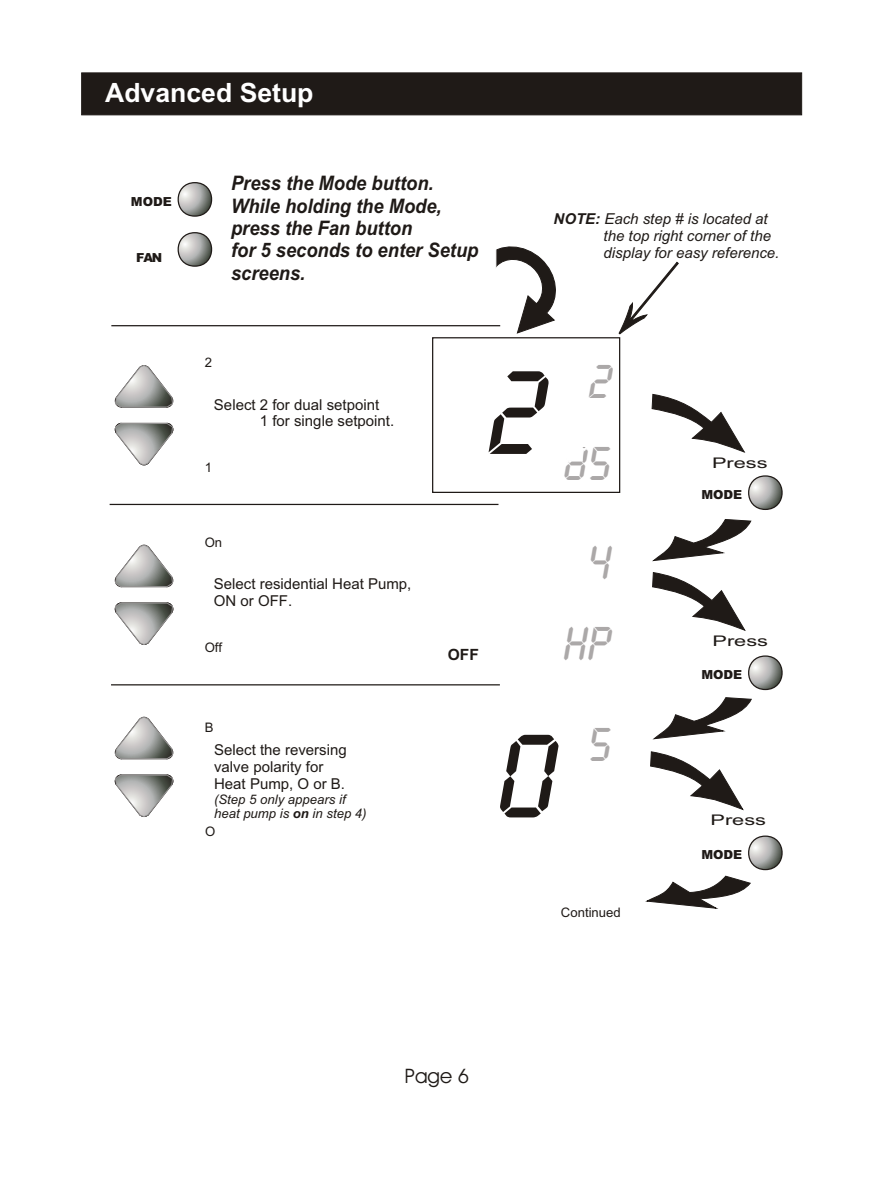
<style>
.page{position:relative;width:870px;height:1180px;background:#fff}
.page>*{position:absolute;margin:0;border:0;box-sizing:border-box;transform-origin:0 0}
.t1{font:123.75px "Lcd D";color:#1f1a17}
.t2{font:49.5px/80.5px "Lcd D";color:#aba8a8;text-align:center}
.t3{font:700 26.5px "Arial";color:#fff}
.t4{font:italic 700 20px/22.2px "Arial";color:#1f1a17;scale:.92 1}
.t5{font:20px "Avant Garde Bk BT";color:#1f1a17}
.t6{font:700 15.5px "Arial";color:#1f1a17}
.t7{font:15px/16.8px "Arial";color:#1f1a17}
.t8{font:italic 15px/16.8px "Arial";color:#1f1a17}
.t9{font:14.75px "Arial";color:#1f1a17;scale:1.48 1}
.t10{font:italic 13px/14.8px "Arial";color:#1f1a17}
.t11{font:13px "Arial";color:#1f1a17}
.t12{font:900 12.5px "Arial";color:#1f1a17}
.s1{font-weight:700}
</style>
<div class="page">
<div style="left:81px;top:73px;width:721px;height:42px;background:#1f1a17"></div>
<svg style="left:652px;top:394px;width:93px;height:59px"></svg>
<svg style="left:653px;top:519px;width:99px;height:42px"></svg>
<svg style="left:652px;top:572px;width:93px;height:59px"></svg>
<svg style="left:653px;top:697px;width:99px;height:42px"></svg>
<svg style="left:650px;top:751px;width:93px;height:59px"></svg>
<hr style="left:111px;top:325px;width:389px;height:1px;background:#1f1a17">
<hr style="left:110px;top:504px;width:388px;height:1px;background:#1f1a17">
<hr style="left:111px;top:684px;width:389px;height:1px;background:#1f1a17">
<svg style="left:484px;top:246px;width:72px;height:88px"></svg>
<div style="left:482px;top:244px;width:14px;height:27px;background:#fff;border:1px solid #fff"></div>
<svg style="left:618px;top:261px;width:61px;height:73px"></svg>
<svg style="left:177px;top:232px;width:36px;height:35px"></svg>
<svg style="left:177px;top:182px;width:36px;height:35px"></svg>
<svg style="left:748px;top:475px;width:35px;height:35px"></svg>
<svg style="left:748px;top:655px;width:35px;height:36px"></svg>
<svg style="left:646px;top:835px;width:137px;height:74px"></svg>
<svg style="left:114px;top:544px;width:60px;height:44px"></svg>
<svg style="left:114px;top:602px;width:60px;height:43px"></svg>
<div style="left:432px;top:337px;width:188px;height:156px;border:1px solid #1f1a17"></div>
<svg style="left:114px;top:716px;width:60px;height:44px"></svg>
<svg style="left:114px;top:774px;width:60px;height:43px"></svg>
<svg style="left:114px;top:365px;width:60px;height:43px"></svg>
<svg style="left:114px;top:422px;width:60px;height:44px"></svg>
<h3 class="t3" style="left:105px;top:82px;width:210px">Advanced Setup</h3>
<p class="t12" style="left:131px;top:197px;width:42px">MODE</p>
<p class="t12" style="left:136px;top:253px;width:28px">FAN</p>
<h3 class="t4" style="left:231px;top:174px;width:270px">Press the Mode button.<br>While holding the Mode, press the Fan button<br>for 5 seconds to enter Setup screens.</h3>
<p class="t8" style="left:604px;top:212px;width:177px;text-indent:-50px"><span class="s1">NOTE:</span> Each step # is located at the top right corner of the display for easy reference.</p>
<p class="t11" style="left:205px;top:358px;width:9px">2</p>
<p class="t7" style="left:260px;top:397px;width:136px;text-indent:-46px">Select 2 for dual setpoint<br>1 for single setpoint.</p>
<p class="t11" style="left:205px;top:462px;width:9px">1</p>
<p class="t11" style="left:205px;top:537px;width:19px">On</p>
<p class="t7" style="left:214px;top:577px;width:199px">Select residential Heat Pump,<br>ON or OFF.</p>
<p class="t11" style="left:205px;top:642px;width:19px">Off</p>
<p class="t11" style="left:205px;top:723px;width:10px">B</p>
<p class="t7" style="left:214px;top:743px;width:134px">Select the reversing valve polarity for<br>Heat Pump, O or B.</p>
<p class="t10" style="left:214px;top:793px;width:154px">(Step 5 only appears if heat pump is <span class="s1">on</span> in step 4)</p>
<p class="t11" style="left:205px;top:827px;width:12px">O</p>
<h1 class="t1" style="left:483px;top:339px;width:59px">2</h1>
<h2 class="t2" style="left:587px;top:341px;width:25px">2</h2>
<h2 class="t2" style="left:561px;top:422px;width:49px">85</h2>
<p class="t6" style="left:448px;top:649px;width:33px">OFF</p>
<h2 class="t2" style="left:561px;top:521px;width:50px">4 hp</h2>
<h1 class="t1" style="left:491px;top:702px;width:63px">0</h1>
<h2 class="t2" style="left:586px;top:704px;width:25px">5</h2>
<p class="t11" style="left:561px;top:907px;width:61px">Continued</p>
<p class="t9" style="left:712px;top:457px;width:39px">Press</p>
<p class="t12" style="left:701px;top:490px;width:42px">MODE</p>
<p class="t9" style="left:713px;top:635px;width:39px">Press</p>
<p class="t12" style="left:701px;top:670px;width:42px">MODE</p>
<p class="t9" style="left:711px;top:814px;width:39px">Press</p>
<p class="t12" style="left:701px;top:850px;width:42px">MODE</p>
<h3 class="t5" style="left:405px;top:1068px;width:66px">Page 6</h3>
</div>
